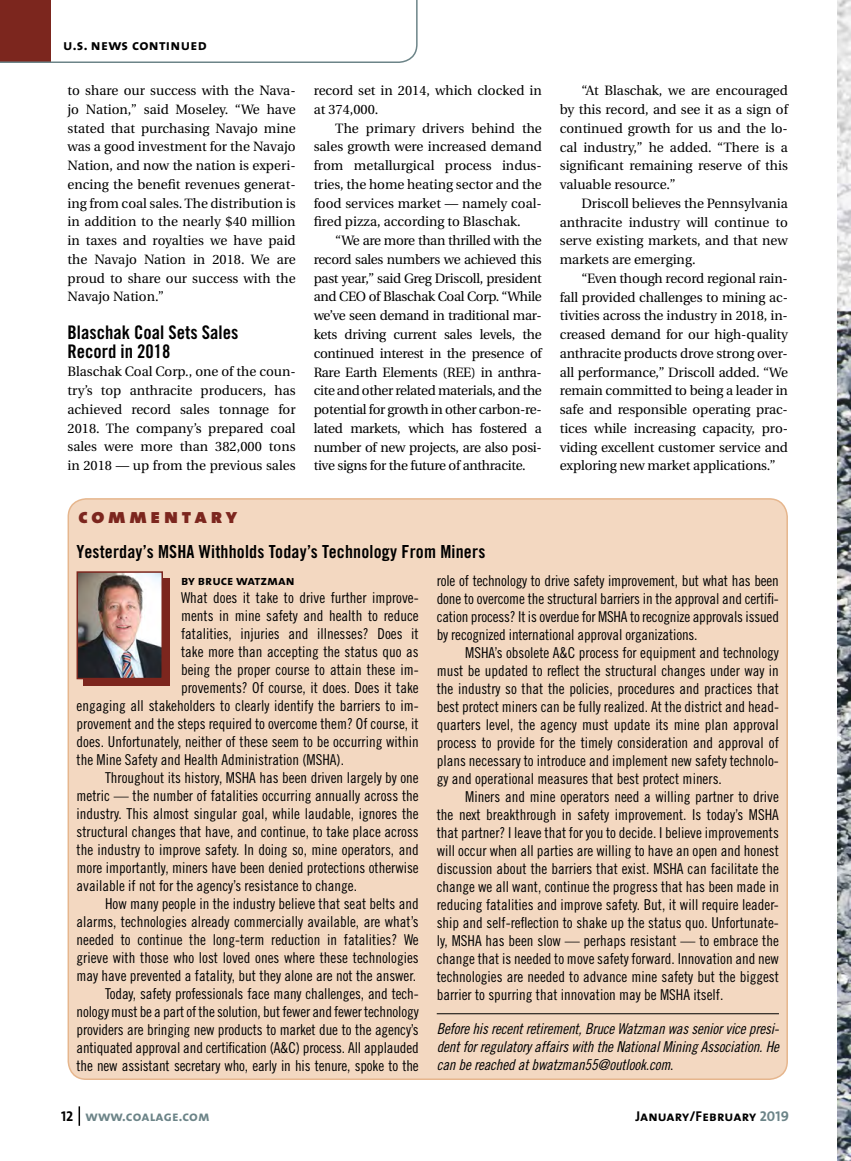
<style>
.page{position:relative;width:851px;height:1161px;background:#fff}
.page>*{position:absolute;margin:0;border:0;box-sizing:border-box;transform-origin:0 0}
.t1{font:21px "The Mix Black Caps";letter-spacing:.18em;color:#7c261e}
.t2{font:18.75px/18.8px "Trade Gothic Bold Cond Twenty";color:#000}
.t3{font:18px "Trade Gothic Bold Cond Twenty";letter-spacing:.01em;color:#000}
.t4{font:15px/18px "Trade Gothic Cond Eighteen";color:#000;text-align:justify}
.t5{font:15px/18px "Trade Gothic Cond Eighteen Obl";letter-spacing:-.01em;color:#000;text-align:justify}
.t6{font:15px "The Mix Bold Caps";letter-spacing:.02em;color:#000}
.t7{font:14.25px "The Mix Bold Caps";letter-spacing:.01em;color:#000}
.t8{font:14.25px "The Mix Bold Caps";letter-spacing:.01em;color:#6c8488}
.t9{font:13.5px/18.8px "Utopia";color:#000;text-align:justify}
.t10{font:13.5px "The Mix Bold Caps";letter-spacing:-.005em;color:#000}
.s1{font-family:"Trade Gothic Cond Eighteen"}
.s2{color:#000}
.s3{color:#6c8488}
</style>
<div class="page">
<div style="left:68px;top:499px;width:719px;height:580px;background:#f3d8c1;border-radius:18px"></div>
<div style="left:83px;top:578px;width:87px;height:108px;background:#7c261e"></div>
<img style="left:79px;top:574px;width:81px;height:102px">
<img style="left:837px;top:0;width:13px;height:1161px">
<svg style="left:79px;top:1106px;width:1px;height:20px"></svg>
<hr style="left:436px;top:1014px;width:342px;height:1px;background:#000">
<div style="left:76px;top:571px;width:87px;height:108px;border:2px solid #7c261e"></div>
<svg style="left:0;top:0;width:417px;height:63px"></svg>
<p class="t6" style="left:63px;top:36px;width:145px">u.s. news continued</p>
<p class="t9" style="left:68px;top:82px;width:230px">to share our success with the Nava&shy;jo Nation,” said Moseley. “We have stated that purchasing Navajo mine was a good investment for the Navajo Nation, and now the nation is experi&shy;encing the benefit revenues generat&shy;ing from coal sales. The distribution is in addition to the nearly $40 million in taxes and royalties we have paid the Navajo Nation in 2018. We are proud to share our success with the Navajo Nation.”</p>
<p class="t2" style="left:68px;top:324px;width:172px">Blaschak Coal Sets Sales<br>Record in 2018</p>
<p class="t9" style="left:68px;top:364px;width:230px">Blaschak Coal Corp., one of the coun&shy;try’s top anthracite producers, has achieved record sales tonnage for 2018. The company’s prepared coal sales were more than 382,000 tons in 2018 — up from the previous sales</p>
<h1 class="t1" style="left:78px;top:504px;width:160px">commentary</h1>
<p class="t9" style="left:313px;top:82px;width:230px">record set in 2014, which clocked in at 374,000.</p>
<p class="t9" style="left:313px;top:120px;width:230px;text-indent:22px">The primary drivers behind the sales growth were increased demand from metallurgical process indus&shy;tries, the home heating sector and the food services market — namely coal&shy;fired pizza, according to Blaschak.</p>
<p class="t9" style="left:313px;top:232px;width:230px;text-indent:22px">“We are more than thrilled with the record sales numbers we achieved this past year,” said Greg Driscoll, president and CEO of Blaschak Coal Corp. “While we’ve seen demand in traditional mar&shy;kets driving current sales levels, the continued interest in the presence of Rare Earth Elements (REE) in anthra&shy;cite and other related materials, and the potential for growth in other carbon-re&shy;lated markets, which has fostered a number of new projects, are also posi&shy;tive signs for the future of anthracite.</p>
<p class="t9" style="left:559px;top:82px;width:230px;text-indent:22px">“At Blaschak, we are encouraged by this record, and see it as a sign of continued growth for us and the lo&shy;cal industry,” he added. “There is a significant remaining reserve of this valuable resource.”</p>
<p class="t9" style="left:559px;top:195px;width:230px;text-indent:22px">Driscoll believes the Pennsylvania anthracite industry will continue to serve existing markets, and that new markets are emerging.</p>
<p class="t9" style="left:559px;top:270px;width:230px;text-indent:22px">“Even though record regional rain&shy;fall provided challenges to mining ac&shy;tivities across the industry in 2018, in&shy;creased demand for our high-quality anthracite products drove strong over&shy;all performance,” Driscoll added. “We remain committed to being a leader in safe and responsible operating prac&shy;tices while increasing capacity, pro&shy;viding excellent customer service and exploring new market applications.”</p>
<p class="t3" style="left:76px;top:545px;width:410px">Yesterday’s MSHA Withholds Today’s Technology From Miners</p>
<p class="t10" style="left:181px;top:572px;width:115px">by bruce watzman</p>
<p class="t4" style="left:181px;top:589px;width:239px">What does it take to drive further improve-</p>
<p class="t4" style="left:181px;top:607px;width:239px">ments in mine safety and health to reduce</p>
<p class="t4" style="left:181px;top:625px;width:239px">fatalities, injuries and illnesses? Does it</p>
<p class="t4" style="left:181px;top:643px;width:239px">take more than accepting the status quo as</p>
<p class="t4" style="left:181px;top:661px;width:239px">being the proper course to attain these im-</p>
<p class="t4" style="left:181px;top:679px;width:239px">provements? Of course, it does. Does it take</p>
<p class="t4" style="left:76px;top:697px;width:343px">engaging all stakeholders to clearly identify the barriers to im-</p>
<p class="t4" style="left:76px;top:715px;width:343px">provement and the steps required to overcome them? Of course, it</p>
<p class="t4" style="left:76px;top:733px;width:344px">does. Unfortunately, neither of these seem to be occurring within</p>
<p class="t4" style="left:76px;top:751px;width:269px">the Mine Safety and Health Administration (MSHA).</p>
<p class="t4" style="left:105px;top:769px;width:315px">Throughout its history, MSHA has been driven largely by one</p>
<p class="t4" style="left:76px;top:787px;width:344px">metric — the number of fatalities occurring annually across the</p>
<p class="t4" style="left:76px;top:805px;width:344px">industry. This almost singular goal, while laudable, ignores the</p>
<p class="t4" style="left:76px;top:823px;width:344px">structural changes that have, and continue, to take place across</p>
<p class="t4" style="left:76px;top:841px;width:343px">the industry to improve safety. In doing so, mine operators, and</p>
<p class="t4" style="left:76px;top:859px;width:344px">more importantly, miners have been denied protections otherwise</p>
<p class="t4" style="left:76px;top:877px;width:282px">available if not for the agency’s resistance to change.</p>
<p class="t4" style="left:105px;top:895px;width:315px">How many people in the industry believe that seat belts and</p>
<p class="t4" style="left:76px;top:913px;width:344px">alarms, technologies already commercially available, are what’s</p>
<p class="t4" style="left:76px;top:931px;width:344px">needed to continue the long-term reduction in fatalities? We</p>
<p class="t4" style="left:76px;top:949px;width:343px">grieve with those who lost loved ones where these technologies</p>
<p class="t4" style="left:76px;top:967px;width:341px">may have prevented a fatality, but they alone are not the answer.</p>
<p class="t4" style="left:105px;top:985px;width:315px">Today, safety professionals face many challenges, and tech-</p>
<p class="t4" style="left:76px;top:1003px;width:343px">nology must be a part of the solution, but fewer and fewer technology</p>
<p class="t4" style="left:76px;top:1021px;width:344px">providers are bringing new products to market due to the agency’s</p>
<p class="t4" style="left:76px;top:1039px;width:343px">antiquated approval and certification (A&amp;C) process. All applauded</p>
<p class="t4" style="left:76px;top:1057px;width:344px">the new assistant secretary who, early in his tenure, spoke to the</p>
<p class="t4" style="left:436px;top:573px;width:344px">role of technology to drive safety improvement, but what has been done to overcome the structural barriers in the approval and certifi&shy;cation process? It is overdue for MSHA to recognize approvals issued by recognized international approval organizations.</p>
<p class="t4" style="left:436px;top:645px;width:344px;text-indent:28px">MSHA’s obsolete A&amp;C process for equipment and technology must be updated to reflect the structural changes under way in the industry so that the policies, procedures and practices that best protect miners can be fully realized. At the district and head&shy;quarters level, the agency must update its mine plan approval process to provide for the timely consideration and approval of plans necessary to introduce and implement new safety technolo&shy;gy and operational measures that best protect miners.</p>
<p class="t4" style="left:436px;top:789px;width:344px;text-indent:28px">Miners and mine operators need a willing partner to drive the next breakthrough in safety improvement. Is today’s MSHA that partner? I leave that for you to decide. I believe improvements will occur when all parties are willing to have an open and honest discussion about the barriers that exist. MSHA can facilitate the change we all want, continue the progress that has been made in reducing fatalities and improve safety. But, it will require leader&shy;ship and self-reflection to shake up the status quo. Unfortunate&shy;ly, MSHA has been slow — perhaps resistant — to embrace the change that is needed to move safety forward. Innovation and new technologies are needed to advance mine safety but the biggest barrier to spurring that innovation may be MSHA itself.</p>
<p class="t5" style="left:436px;top:1021px;width:344px">Before his recent retirement, Bruce Watzman was senior vice presi&shy;dent for regulatory affairs with the National Mining Association. He can be reached at bwatzman55@outlook.com<span class="s1">.</span></p>
<p class="t8" style="left:61px;top:1107px;width:150px"><span class="s2">12</span> www.coalage.com</p>
<p class="t7" style="left:635px;top:1107px;width:155px">January/February <span class="s3">2019</span></p>
</div>
